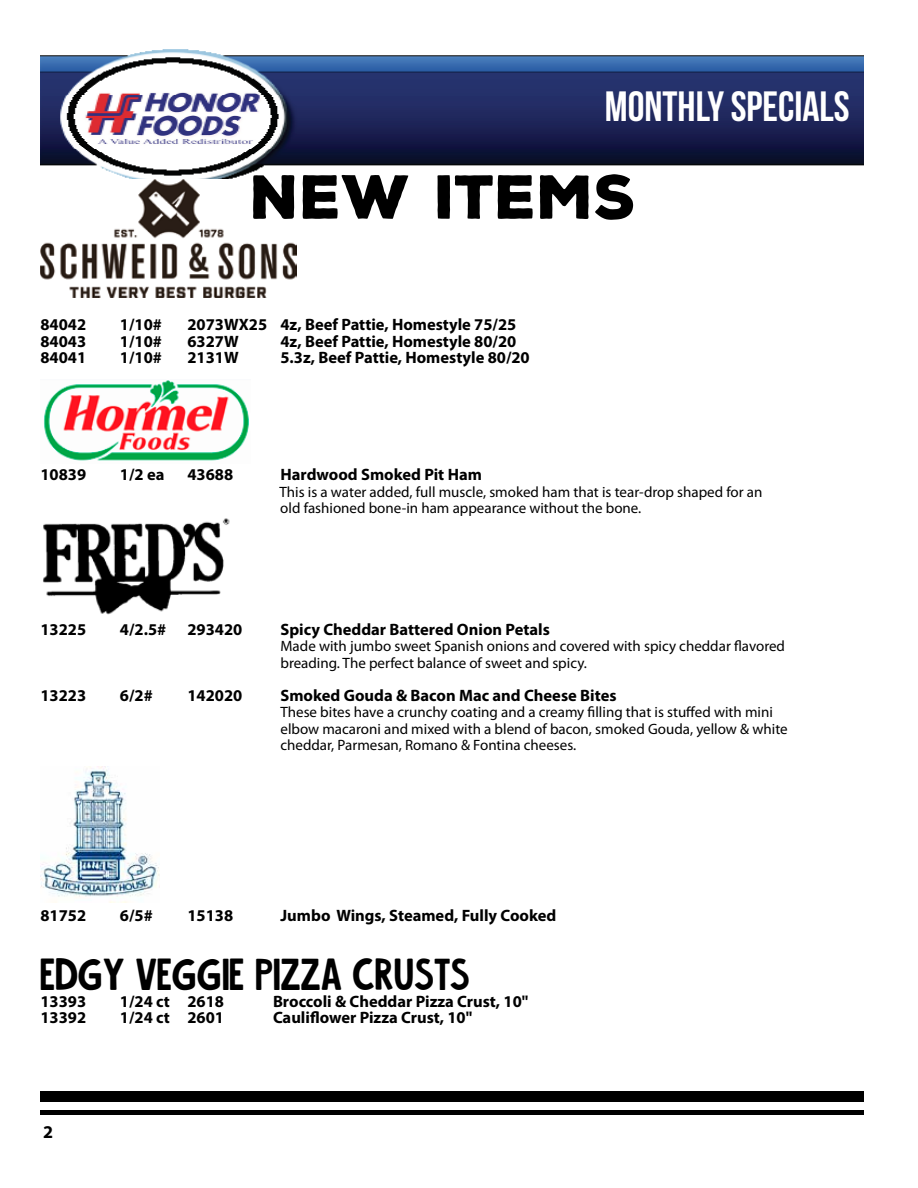
<style>
.page{position:relative;width:918px;height:1188px;background:#fff}
.page>*{position:absolute;margin:0;border:0;box-sizing:border-box;transform-origin:0 0}
.t1{font:900 60px "Nexa Rust Sans";letter-spacing:-.01em;color:#000}
.t2{font:42.3px "Bebas Neue";color:#fff}
.t3{font:36px "Alvania";color:#000}
.t4{font:700 18px "Myriad Pro";color:#000}
.t5{font:700 16.5px "Myriad Pro";color:#000}
.t6{font:15px/16.5px "Myriad Pro";color:#000}
</style>
<div class="page">
<img style="left:41px;top:49px;width:823px;height:130px">
<div style="left:40px;top:1092px;width:824px;height:10px;background:#000"></div>
<hr style="left:40px;top:1110px;width:824px;height:4px;background:#000">
<img style="left:40px;top:179px;width:257px;height:118px">
<img style="left:44px;top:380px;width:205px;height:81px">
<img style="left:43px;top:518px;width:187px;height:97px">
<img style="left:40px;top:767px;width:120px;height:136px">
<h2 class="t2" style="left:605px;top:83px;width:246px">MONTHLY SPECIALS</h2>
<h1 class="t1" style="left:251px;top:156px;width:388px">NEW ITEMS</h1>
<p class="t5" style="left:40px;top:314px;width:47px">84042</p>
<p class="t5" style="left:120px;top:314px;width:44px">1/10#</p>
<p class="t5" style="left:187px;top:314px;width:330px">2073WX25 4z, Beef Pattie, Homestyle 75/25</p>
<p class="t5" style="left:40px;top:330px;width:47px">84043</p>
<p class="t5" style="left:120px;top:330px;width:44px">1/10#</p>
<p class="t5" style="left:187px;top:330px;width:53px">6327W</p>
<p class="t5" style="left:280px;top:330px;width:237px">4z, Beef Pattie, Homestyle 80/20</p>
<p class="t5" style="left:40px;top:347px;width:47px">84041</p>
<p class="t5" style="left:120px;top:347px;width:44px">1/10#</p>
<p class="t5" style="left:187px;top:347px;width:53px">2131W</p>
<p class="t5" style="left:280px;top:347px;width:251px">5.3z, Beef Pattie, Homestyle 80/20</p>
<p class="t5" style="left:40px;top:464px;width:47px">10839</p>
<p class="t5" style="left:120px;top:464px;width:46px">1/2 ea</p>
<p class="t5" style="left:187px;top:464px;width:47px">43688</p>
<p class="t5" style="left:280px;top:464px;width:203px">Hardwood Smoked Pit Ham</p>
<p class="t6" style="left:280px;top:483px;width:484px">This is a water added, full muscle, smoked ham that is tear-drop shaped for an old fashioned bone-in ham appearance without the bone.</p>
<p class="t5" style="left:40px;top:618px;width:47px">13225</p>
<p class="t5" style="left:120px;top:618px;width:48px">4/2.5#</p>
<p class="t5" style="left:187px;top:618px;width:56px">293420</p>
<p class="t5" style="left:280px;top:618px;width:271px">Spicy Cheddar Battered Onion Petals</p>
<p class="t6" style="left:280px;top:638px;width:506px">Made with jumbo sweet Spanish onions and covered with spicy cheddar flavored breading. The perfect balance of sweet and spicy.</p>
<p class="t5" style="left:40px;top:684px;width:47px">13223</p>
<p class="t5" style="left:120px;top:684px;width:34px">6/2#</p>
<p class="t5" style="left:187px;top:684px;width:56px">142020</p>
<p class="t5" style="left:280px;top:684px;width:338px">Smoked Gouda &amp; Bacon Mac and Cheese Bites</p>
<p class="t6" style="left:280px;top:704px;width:509px">These bites have a crunchy coating and a creamy filling that is stuffed with mini elbow macaroni and mixed with a blend of bacon, smoked Gouda, yellow &amp; white cheddar, Parmesan, Romano &amp; Fontina cheeses.</p>
<p class="t5" style="left:40px;top:905px;width:47px">81752</p>
<p class="t5" style="left:120px;top:905px;width:34px">6/5#</p>
<p class="t5" style="left:187px;top:905px;width:47px">15138</p>
<p class="t5" style="left:280px;top:905px;width:277px">Jumbo Wings, Steamed, Fully Cooked</p>
<h3 class="t3" style="left:40px;top:950px;width:432px">EDGY VEGGIE PIZZA CRUSTS</h3>
<p class="t5" style="left:40px;top:990px;width:47px">13393</p>
<p class="t5" style="left:120px;top:990px;width:106px">1/24 ct 2618</p>
<p class="t5" style="left:273px;top:990px;width:257px">Broccoli &amp; Cheddar Pizza Crust, 10"</p>
<p class="t5" style="left:40px;top:1007px;width:47px">13392</p>
<p class="t5" style="left:120px;top:1007px;width:106px">1/24 ct 2601</p>
<p class="t5" style="left:273px;top:1007px;width:201px">Cauliflower Pizza Crust, 10"</p>
<p class="t4" style="left:43px;top:1120px;width:11px">2</p>
</div>
